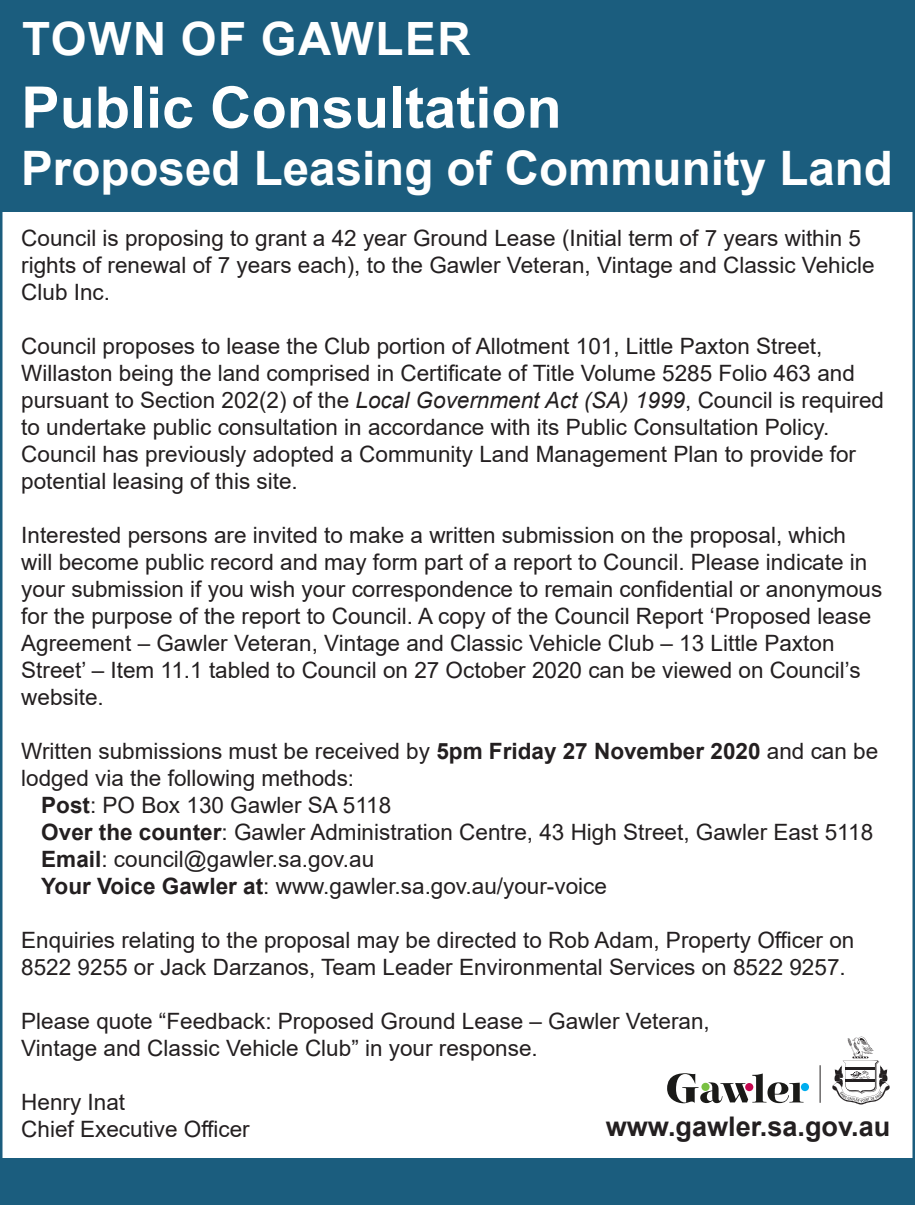
<style>
.page{position:relative;width:915px;height:1205px;background:#fff}
.page>*{position:absolute;margin:0;border:0;box-sizing:border-box;transform-origin:0 0}
.t1{font:700 57.5px "Arial";color:#fff}
.t2{font:700 47.5px "Arial";color:#fff}
.t3{font:700 46px "Arial";letter-spacing:.035em;color:#fff}
.t4{font:700 27px "Arial";color:#231f20}
.t5{font:22.5px/27px "Arial";color:#231f20}
.s1{font-style:italic}
.s2{font-weight:700}
</style>
<div class="page">
<div style="left:0;top:0;width:914px;height:211px;background:#1b5d7e"></div>
<hr style="left:819px;top:1065px;width:1px;height:38px;background:#231f20">
<svg style="left:832px;top:1036px;width:57px;height:68px"></svg>
<div style="left:800px;top:1083px;width:8px;height:8px;background:#00aeef;border-radius:50%"></div>
<svg style="left:667px;top:1073px;width:136px;height:30px"></svg>
<div style="left:0;top:1159px;width:914px;height:46px;background:#1b5d7e"></div>
<p class="t3" style="left:22px;top:6px;width:450px">TOWN OF GAWLER</p>
<p class="t1" style="left:21px;top:67px;width:541px">Public Consultation</p>
<p class="t2" style="left:21px;top:135px;width:872px">Proposed Leasing of Community Land</p>
<p class="t5" style="left:21px;top:224px;width:854px">Council is proposing to grant a 42 year Ground Lease (Initial term of 7 years within 5 rights of renewal of 7 years each), to the Gawler Veteran, Vintage and Classic Vehicle<br>Club Inc.</p>
<p class="t5" style="left:21px;top:332px;width:864px">Council proposes to lease the Club portion of Allotment 101, Little Paxton Street, Willaston being the land comprised in Certificate of Title Volume 5285 Folio 463 and pursuant to Section 202(2) of the <span class="s1">Local Government Act (SA) 1999</span>, Council is required to undertake public consultation in accordance with its Public Consultation Policy.<br>Council has previously adopted a Community Land Management Plan to provide for potential leasing of this site.</p>
<p class="t5" style="left:21px;top:521px;width:862px">Interested persons are invited to make a written submission on the proposal, which will become public record and may form part of a report to Council. Please indicate in your submission if you wish your correspondence to remain confidential or anonymous for the purpose of the report to Council. A copy of the Council Report ‘Proposed lease Agreement – Gawler Veteran, Vintage and Classic Vehicle Club – 13 Little Paxton Street’ – Item 11.1 tabled to Council on 27 October 2020 can be viewed on Council’s website.</p>
<p class="t5" style="left:21px;top:737px;width:858px">Written submissions must be received by <span class="s2">5pm Friday 27 November 2020</span> and can be lodged via the following methods:</p>
<p class="t5" style="left:41px;top:791px;width:351px"><span class="s2">Post</span>: PO Box 130 Gawler SA 5118</p>
<p class="t5" style="left:41px;top:818px;width:833px"><span class="s2">Over the counter</span>: Gawler Administration Centre, 43 High Street, Gawler East 5118</p>
<p class="t5" style="left:41px;top:845px;width:334px"><span class="s2">Email</span>: council@gawler.sa.gov.au</p>
<p class="t5" style="left:41px;top:872px;width:567px"><span class="s2">Your Voice Gawler at</span>: www.gawler.sa.gov.au/your-voice</p>
<p class="t5" style="left:21px;top:926px;width:834px">Enquiries relating to the proposal may be directed to Rob Adam, Property Officer on<br>8522 9255 or Jack Darzanos, Team Leader Environmental Services on 8522 9257.</p>
<p class="t5" style="left:21px;top:1007px;width:689px">Please quote “Feedback: Proposed Ground Lease – Gawler Veteran,</p>
<p class="t5" style="left:21px;top:1034px;width:518px">Vintage and Classic Vehicle Club” in your response.</p>
<p class="t5" style="left:21px;top:1088px;width:105px">Henry Inat</p>
<p class="t5" style="left:21px;top:1115px;width:230px">Chief Executive Officer</p>
<p class="t4" style="left:605px;top:1108px;width:286px">www.gawler.sa.gov.au</p>
</div>
